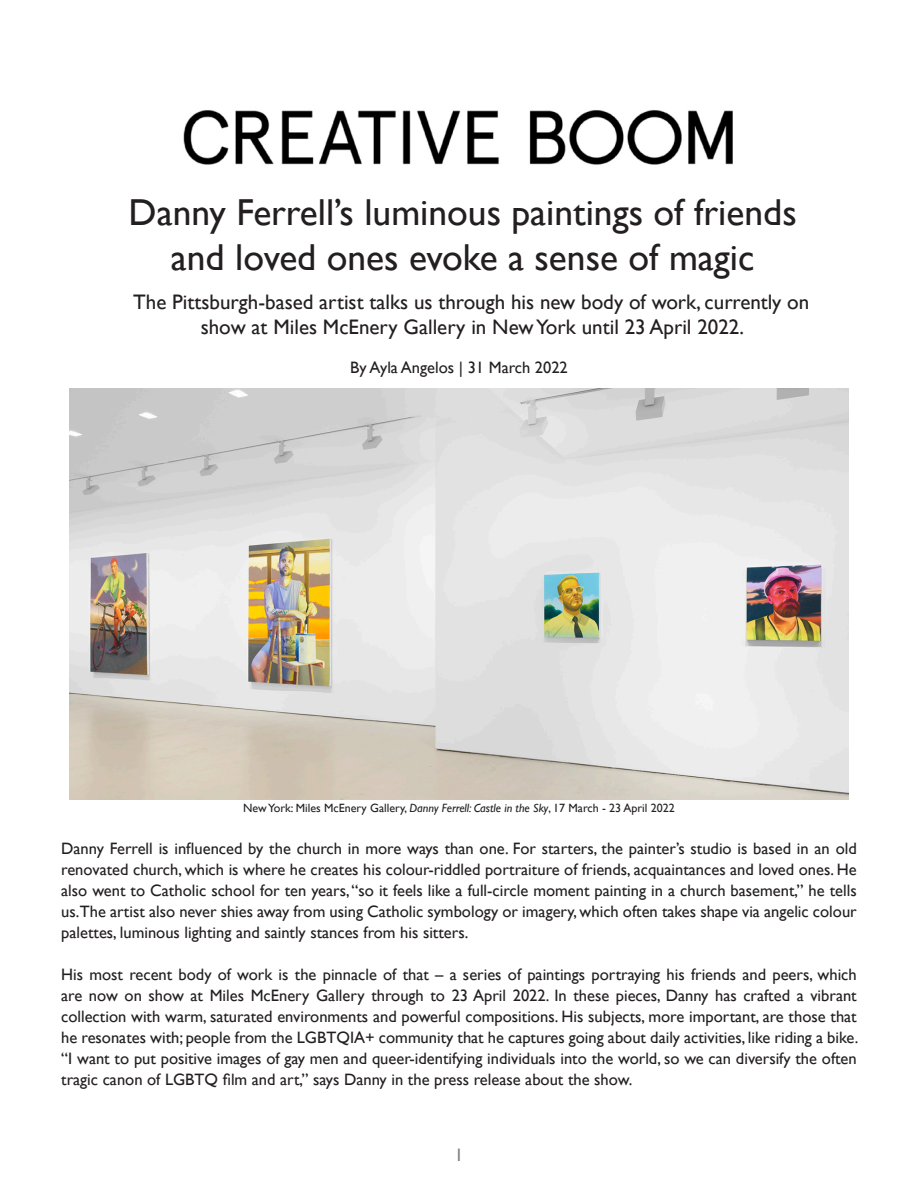
<style>
.page{position:relative;width:918px;height:1188px;background:#fff}
.page>*{position:absolute;margin:0;border:0;box-sizing:border-box;transform-origin:0 0}
.t1{font:37.5px/45px "Gill Sans";color:#231f20;text-align:center}
.t2{font:21px/25.2px "Gill Sans";color:#231f20;text-align:center}
.t3{font:18px "Gill Sans";color:#808285}
.t4{font:16.5px/21px "Gill Sans";color:#231f20;text-align:justify}
.t5{font:12px "Gill Sans";color:#231f20}
.s1{font-style:italic}
</style>
<div class="page">
<img style="left:183px;top:110px;width:550px;height:55px">
<img style="left:69px;top:389px;width:780px;height:410px">
<p class="t1" style="left:129px;top:190px;width:670px">Danny Ferrell’s luminous paintings of friends and loved ones evoke a sense of magic</p>
<p class="t2" style="left:133px;top:289px;width:678px">The Pittsburgh-based artist talks us through his new body of work, currently on show at Miles McEnery Gallery in New York until 23 April 2022.</p>
<p class="t4" style="left:350px;top:356px;width:219px">By Ayla Angelos | 31 March 2022</p>
<p class="t5" style="left:243px;top:801px;width:433px">New York: Miles McEnery Gallery, <span class="s1">Danny Ferrell: Castle in the Sky</span>, 17 March - 23 April 2022</p>
<p class="t4" style="left:61px;top:838px;width:797px">Danny Ferrell is influenced by the church in more ways than one. For starters, the painter’s studio is based in an old renovated church, which is where he creates his colour-riddled portraiture of friends, acquaintances and loved ones. He also went to Catholic school for ten years, “so it feels like a full-circle moment painting in a church basement,” he tells us.The artist also never shies away from using Catholic symbology or imagery, which often takes shape via angelic colour palettes, luminous lighting and saintly stances from his sitters.</p>
<p class="t4" style="left:61px;top:964px;width:799px">His most recent body of work is the pinnacle of that – a series of paintings portraying his friends and peers, which are now on show at Miles McEnery Gallery through to 23 April 2022. In these pieces, Danny has crafted a vibrant collection with warm, saturated environments and powerful compositions. His subjects, more important, are those that he resonates with; people from the LGBTQIA+ community that he captures going about daily activities, like riding a bike. “I want to put positive images of gay men and queer-identifying individuals into the world, so we can diversify the often tragic canon of LGBTQ film and art,” says Danny in the press release about the show.</p>
<p class="t3" style="left:454px;top:1144px;width:10px">1</p>
</div>
